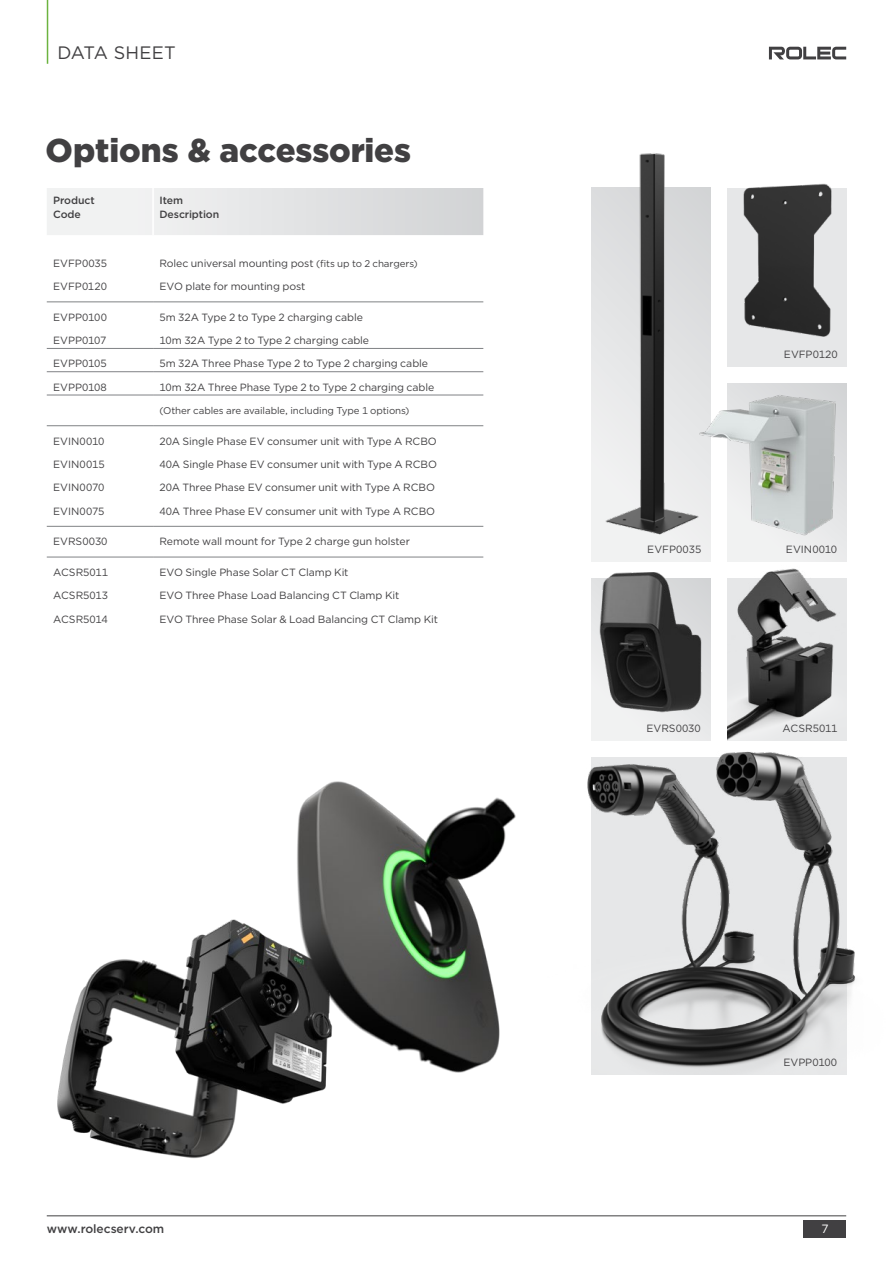
<style>
.page{position:relative;width:893px;height:1263px;background:#fff}
.page>*{position:absolute;margin:0;border:0;box-sizing:border-box;transform-origin:0 0}
.t1{font:900 33px "Gotham";letter-spacing:-.005em;color:#414042}
.t2{font:18px "Gotham";letter-spacing:.005em;color:#414042}
.t3{font:500 12px "Gotham";letter-spacing:-.005em;color:#414042}
.t4{font:12px "Gotham";color:#fff}
.t5{font:10.5px "Gotham";letter-spacing:-.01em;color:#414042}
.t6{font:500 10.5px/14.2px "Gotham";letter-spacing:-.01em;color:#414042}
.t7{font:10.5px "Gotham";letter-spacing:.01em;color:#414042}
.t8{font:9.75px "Gotham";letter-spacing:-.005em;color:#414042}
.s1{font-size:9.75px}
</style>
<div class="page">
<div style="left:591px;top:578px;width:119px;height:163px;background:#f0f1f1"></div>
<svg style="left:727px;top:383px;width:119px;height:178px"></svg>
<div style="left:591px;top:188px;width:119px;height:373px;background:#f1f2f2"></div>
<hr style="left:47px;top:0;width:1px;height:64px;background:#6cb33f">
<hr style="left:47px;top:1215px;width:799px;height:1px;background:#414042">
<div style="left:804px;top:1220px;width:42px;height:18px;background:#414042"></div>
<svg style="left:769px;top:47px;width:77px;height:12px"></svg>
<img style="left:587px;top:751px;width:269px;height:324px">
<svg style="left:47px;top:188px;width:436px;height:47px"></svg>
<hr style="left:152px;top:188px;width:2px;height:47px;background:#fff">
<hr style="left:47px;top:302px;width:106px;height:1px;background:#808285">
<hr style="left:153px;top:302px;width:330px;height:1px;background:#808285">
<hr style="left:47px;top:348px;width:106px;height:1px;background:#808285">
<hr style="left:153px;top:348px;width:330px;height:1px;background:#808285">
<hr style="left:47px;top:371px;width:106px;height:1px;background:#808285">
<hr style="left:153px;top:371px;width:330px;height:1px;background:#808285">
<hr style="left:47px;top:395px;width:106px;height:1px;background:#808285">
<hr style="left:153px;top:395px;width:330px;height:1px;background:#808285">
<hr style="left:47px;top:425px;width:106px;height:1px;background:#808285">
<hr style="left:153px;top:425px;width:330px;height:1px;background:#808285">
<hr style="left:47px;top:526px;width:106px;height:1px;background:#808285">
<hr style="left:153px;top:526px;width:330px;height:1px;background:#808285">
<hr style="left:47px;top:557px;width:106px;height:1px;background:#808285">
<hr style="left:153px;top:557px;width:330px;height:1px;background:#808285">
<img style="left:727px;top:561px;width:119px;height:180px">
<img style="left:591px;top:561px;width:119px;height:162px">
<img style="left:710px;top:392px;width:136px;height:155px">
<img style="left:591px;top:153px;width:119px;height:382px">
<img style="left:57px;top:781px;width:459px;height:378px">
<img style="left:727px;top:183px;width:120px;height:182px">
<h2 class="t2" style="left:57px;top:42px;width:120px">DATA SHEET</h2>
<h1 class="t1" style="left:46px;top:128px;width:367px">Options &amp; accessories</h1>
<p class="t6" style="left:53px;top:193px;width:43px">Product<br>Code</p>
<p class="t6" style="left:159px;top:193px;width:61px">Item<br>Description</p>
<p class="t5" style="left:53px;top:256px;width:56px">EVFP0035</p>
<p class="t5" style="left:159px;top:256px;width:260px">Rolec universal mounting post <span class="s1">(fits up to 2 chargers)</span></p>
<p class="t5" style="left:53px;top:280px;width:55px">EVFP0120</p>
<p class="t5" style="left:159px;top:280px;width:147px">EVO plate for mounting post</p>
<p class="t5" style="left:53px;top:310px;width:55px">EVPP0100</p>
<p class="t5" style="left:159px;top:310px;width:205px">5m 32A Type 2 to Type 2 charging cable</p>
<p class="t5" style="left:53px;top:334px;width:55px">EVPP0107</p>
<p class="t5" style="left:159px;top:334px;width:211px">10m 32A Type 2 to Type 2 charging cable</p>
<p class="t5" style="left:53px;top:357px;width:55px">EVPP0105</p>
<p class="t5" style="left:159px;top:357px;width:270px">5m 32A Three Phase Type 2 to Type 2 charging cable</p>
<p class="t5" style="left:53px;top:380px;width:55px">EVPP0108</p>
<p class="t5" style="left:159px;top:380px;width:276px">10m 32A Three Phase Type 2 to Type 2 charging cable</p>
<p class="t8" style="left:159px;top:404px;width:252px">(Other cables are available, including Type 1 options)</p>
<p class="t5" style="left:53px;top:434px;width:53px">EVIN0010</p>
<p class="t5" style="left:159px;top:434px;width:279px">20A Single Phase EV consumer unit with Type A RCBO</p>
<p class="t7" style="left:53px;top:458px;width:53px">EVIN0015</p>
<p class="t5" style="left:159px;top:458px;width:279px">40A Single Phase EV consumer unit with Type A RCBO</p>
<p class="t5" style="left:53px;top:481px;width:53px">EVIN0070</p>
<p class="t5" style="left:159px;top:481px;width:277px">20A Three Phase EV consumer unit with Type A RCBO</p>
<p class="t5" style="left:53px;top:504px;width:53px">EVIN0075</p>
<p class="t5" style="left:159px;top:504px;width:277px">40A Three Phase EV consumer unit with Type A RCBO</p>
<p class="t5" style="left:53px;top:535px;width:56px">EVRS0030</p>
<p class="t5" style="left:159px;top:535px;width:252px">Remote wall mount for Type 2 charge gun holster</p>
<p class="t5" style="left:53px;top:566px;width:57px">ACSR5011</p>
<p class="t5" style="left:159px;top:566px;width:191px">EVO Single Phase Solar CT Clamp Kit</p>
<p class="t5" style="left:53px;top:589px;width:57px">ACSR5013</p>
<p class="t5" style="left:159px;top:589px;width:241px">EVO Three Phase Load Balancing CT Clamp Kit</p>
<p class="t5" style="left:53px;top:612px;width:56px">ACSR5014</p>
<p class="t5" style="left:159px;top:612px;width:280px">EVO Three Phase Solar &amp; Load Balancing CT Clamp Kit</p>
<p class="t5" style="left:784px;top:347px;width:55px">EVFP0120</p>
<p class="t5" style="left:647px;top:542px;width:56px">EVFP0035</p>
<p class="t5" style="left:786px;top:542px;width:53px">EVIN0010</p>
<p class="t5" style="left:646px;top:722px;width:56px">EVRS0030</p>
<p class="t5" style="left:783px;top:722px;width:57px">ACSR5011</p>
<p class="t5" style="left:783px;top:1056px;width:55px">EVPP0100</p>
<p class="t3" style="left:47px;top:1221px;width:119px">www.rolecserv.com</p>
<p class="t4" style="left:821px;top:1221px;width:9px">7</p>
</div>
